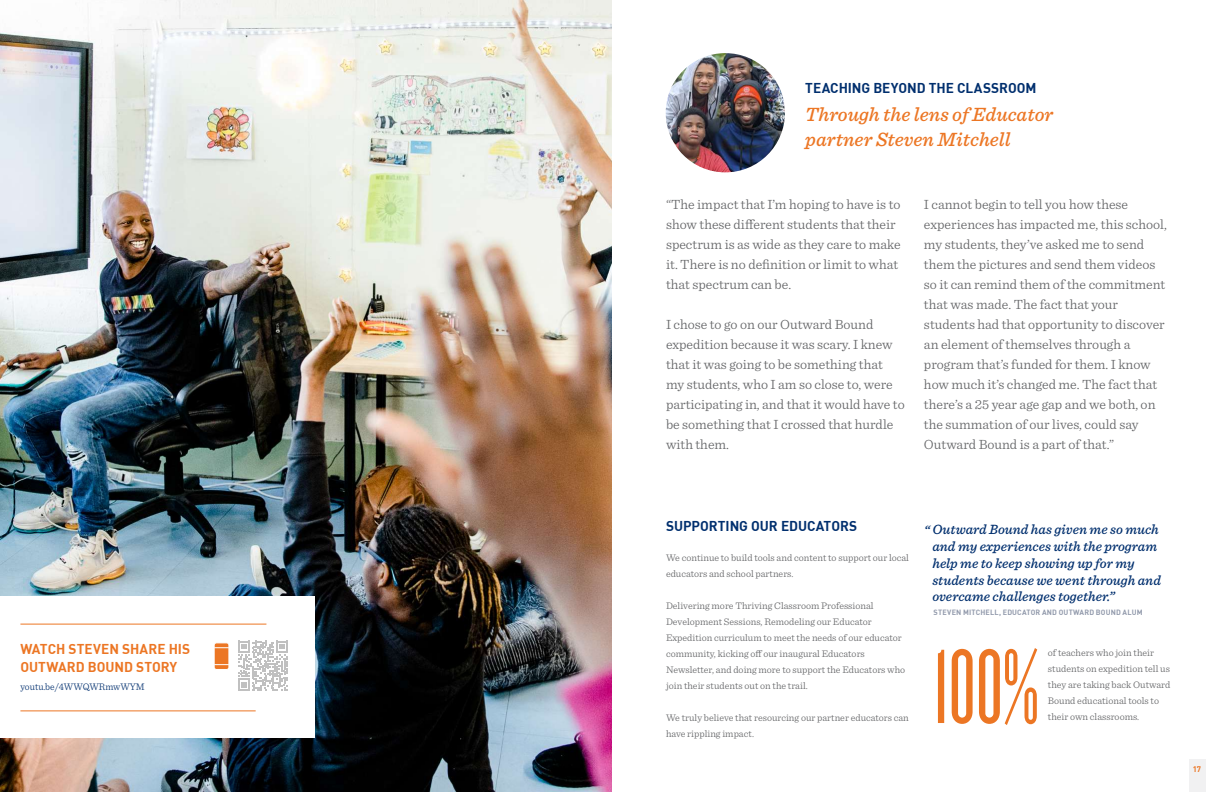
<style>
.page{position:relative;width:1224px;height:792px;background:#fff}
.page>*{position:absolute;margin:0;border:0;box-sizing:border-box;transform-origin:0 0}
.t1{font:110px "Knockout HTF26 Junior Flyweight";color:#ec7624}
.t2{font:italic 500 20px/25px "Sentinel";color:#ec7624}
.t3{font:300 14px/20px "Sentinel";color:#636466}
.t4{font:italic 500 14px/16.8px "Sentinel";color:#002f6e}
.t5{font:700 14px "DIN";color:#002f6e}
.t6{font:700 14px/18px "DIN";color:#ec7624}
.t7{font:300 10px/16px "Sentinel";color:#636466}
.t8{font:300 10px "Sentinel";color:#002f6e}
.t9{font:700 8px "DIN";color:#ec7624}
.t10{font:700 7.5px "DIN";letter-spacing:.02em;color:#9199ab}
</style>
<div class="page">
<img style="left:0;top:0;width:612px;height:792px">
<div style="left:1189px;top:760px;width:17px;height:32px;background:#f1f1f2"></div>
<div style="left:0;top:596px;width:314px;height:142px;background:#fff"></div>
<hr style="left:20px;top:711px;width:236px;height:1px;background:#ec7624">
<hr style="left:20px;top:624px;width:246px;height:1px;background:#ec7624">
<div style="left:214px;top:643px;width:15px;height:26px;background:#ec7624;border-radius:2px"></div>
<div style="left:214px;top:643px;width:15px;height:27px;border:1px solid #fff;border-radius:2px"></div>
<svg style="left:214px;top:647px;width:15px;height:1px"></svg>
<svg style="left:214px;top:664px;width:15px;height:1px"></svg>
<svg style="left:238px;top:641px;width:50px;height:50px"></svg>
<img style="left:666px;top:53px;width:119px;height:119px;border-radius:60px">
<p class="t6" style="left:20px;top:639px;width:171px">WATCH STEVEN SHARE HIS<br>OUTWARD BOUND STORY</p>
<p class="t8" style="left:20px;top:679px;width:126px">youtu.be/4WWQWRmwWYM</p>
<p class="t5" style="left:805px;top:79px;width:233px">TEACHING BEYOND THE CLASSROOM</p>
<h2 class="t2" style="left:805px;top:100px;width:250px">Through the lens of Educator partner Steven Mitchell</h2>
<p class="t3" style="left:666px;top:193px;width:236px">“The impact that I’m hoping to have is to show these different students that their spectrum is as wide as they care to make it. There is no definition or limit to what that spectrum can be.</p>
<p class="t3" style="left:666px;top:313px;width:240px">I chose to go on our Outward Bound expedition because it was scary. I knew that it was going to be something that<br>my students, who I am so close to, were participating in, and that it would have to be something that I crossed that hurdle with them.</p>
<p class="t3" style="left:924px;top:193px;width:244px">I cannot begin to tell you how these experiences has impacted me, this school, my students, they’ve asked me to send them the pictures and send them videos so it can remind them of the commitment that was made. The fact that your students had that opportunity to discover an element of themselves through a program that’s funded for them. I know how much it’s changed me. The fact that there’s a 25 year age gap and we both, on the summation of our lives, could say Outward Bound is a part of that.”</p>
<p class="t5" style="left:666px;top:517px;width:193px">SUPPORTING OUR EDUCATORS</p>
<p class="t4" style="left:932px;top:520px;width:230px;text-indent:-8px">“ Outward Bound has given me so much and my experiences with the program help me to keep showing up for my students because we went through and overcame challenges together.”</p>
<p class="t10" style="left:934px;top:608px;width:211px">STEVEN MITCHELL, EDUCATOR AND OUTWARD BOUND ALUM</p>
<p class="t7" style="left:666px;top:549px;width:245px">We continue to build tools and content to support our local educators and school partners.</p>
<p class="t7" style="left:666px;top:597px;width:241px">Delivering more Thriving Classroom Professional Development Sessions, Remodeling our Educator Expedition curriculum to meet the needs of our educator community, kicking off our inaugural Educators Newsletter, and doing more to support the Educators who join their students out on the trail.</p>
<p class="t7" style="left:666px;top:709px;width:244px">We truly believe that resourcing our partner educators can have rippling impact.</p>
<h1 class="t1" style="left:934px;top:634px;width:107px">100%</h1>
<p class="t7" style="left:1048px;top:644px;width:124px">of teachers who join their students on expedition tell us they are taking back Outward<br>Bound educational tools to their own classrooms.</p>
<p class="t9" style="left:1193px;top:764px;width:10px">17</p>
</div>
